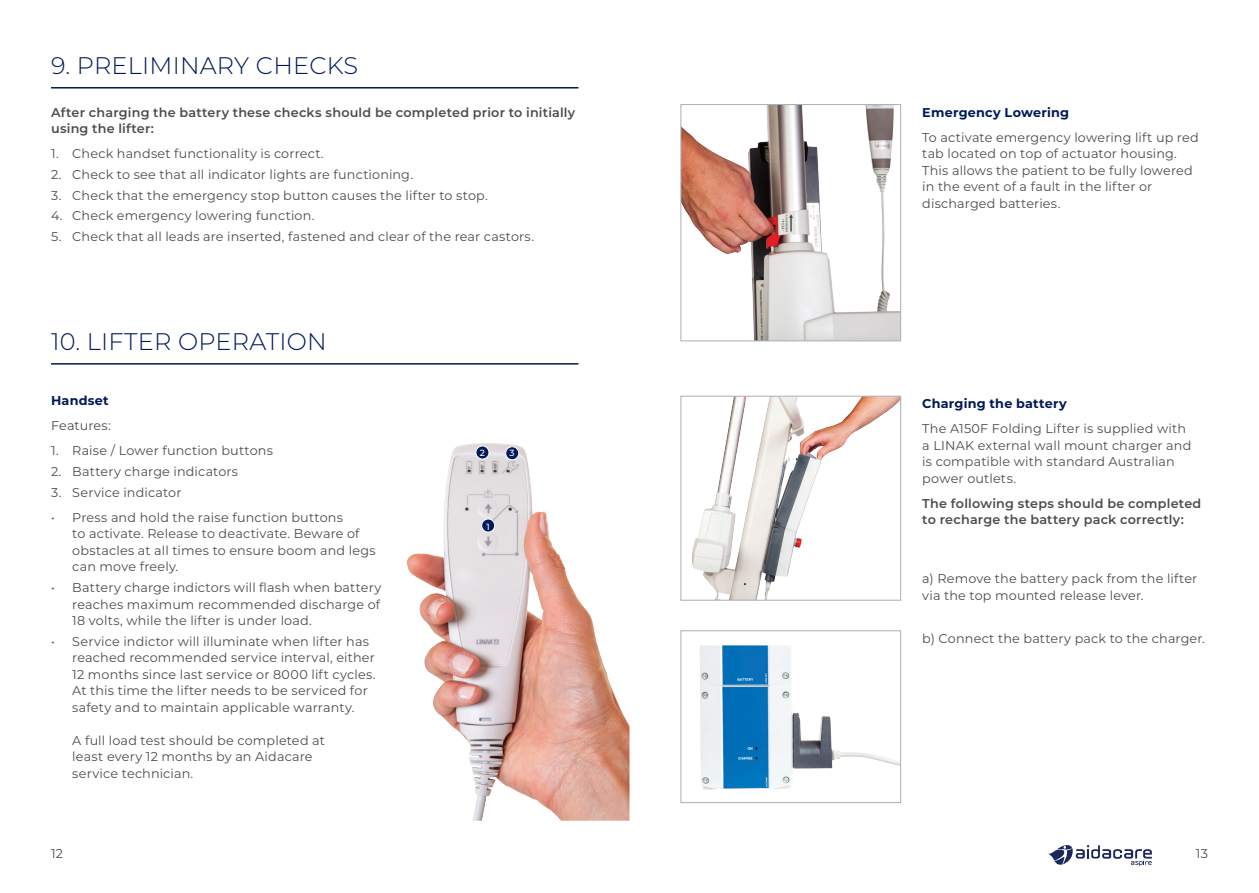
<style>
.page{position:relative;width:1259px;height:893px;background:#fff}
.page>*{position:absolute;margin:0;border:0;box-sizing:border-box;transform-origin:0 0}
.t1{font:300 24px "Montserrat";letter-spacing:.01em;color:#011958}
.t2{font:12.75px/16.5px "Montserrat";letter-spacing:.015em;color:#4b4c4d}
.t3{font:600 12.75px/16.5px "Montserrat";letter-spacing:.015em;color:#4b4c4d}
.t4{font:700 12.75px "Montserrat";letter-spacing:.015em;color:#011958}
.t5{font:500 9px "Montserrat";color:#fff}
</style>
<div class="page">
<svg style="left:1048px;top:845px;width:103px;height:21px"></svg>
<hr style="left:51px;top:363px;width:527px;height:2px;background:#011958">
<hr style="left:51px;top:87px;width:527px;height:2px;background:#011958">
<img style="left:407px;top:444px;width:222px;height:377px">
<img style="left:682px;top:106px;width:217px;height:233px">
<div style="left:680px;top:104px;width:221px;height:237px;border:1px solid #a7aeb9"></div>
<img style="left:706px;top:398px;width:156px;height:171px">
<div style="left:680px;top:396px;width:221px;height:205px;border:1px solid #a7aeb9"></div>
<img style="left:700px;top:645px;width:199px;height:145px">
<div style="left:680px;top:630px;width:221px;height:173px;border:1px solid #a7aeb9"></div>
<div style="left:476px;top:446px;width:13px;height:13px;background:#011958;border-radius:50%"></div>
<div style="left:476px;top:446px;width:13px;height:13px;border:1px solid #fff;border-radius:50%"></div>
<div style="left:481px;top:519px;width:14px;height:13px;background:#011958;border-radius:50%"></div>
<div style="left:481px;top:519px;width:14px;height:13px;border:1px solid #fff;border-radius:50%"></div>
<div style="left:506px;top:447px;width:13px;height:13px;background:#011958;border-radius:50%"></div>
<div style="left:505px;top:446px;width:14px;height:14px;border:1px solid #fff;border-radius:50%"></div>
<h1 class="t1" style="left:51px;top:49px;width:309px">9. PRELIMINARY CHECKS</h1>
<p class="t3" style="left:51px;top:103px;width:526px">After charging the battery these checks should be completed prior to initially using the lifter:</p>
<p class="t2" style="left:51px;top:145px;width:274px">1. Check handset functionality is correct.</p>
<p class="t2" style="left:51px;top:166px;width:363px">2. Check to see that all indicator lights are functioning.</p>
<p class="t2" style="left:51px;top:186px;width:438px">3. Check that the emergency stop button causes the lifter to stop.</p>
<p class="t2" style="left:51px;top:207px;width:265px">4. Check emergency lowering function.</p>
<p class="t2" style="left:51px;top:228px;width:484px">5. Check that all leads are inserted, fastened and clear of the rear castors.</p>
<h1 class="t1" style="left:51px;top:325px;width:277px">10. LIFTER OPERATION</h1>
<p class="t4" style="left:51px;top:391px;width:59px">Handset</p>
<p class="t2" style="left:51px;top:417px;width:61px">Features:</p>
<p class="t2" style="left:51px;top:442px;width:223px">1. Raise / Lower function buttons</p>
<p class="t2" style="left:51px;top:463px;width:189px">2. Battery charge indicators</p>
<p class="t2" style="left:51px;top:483px;width:132px">3. Service indicator</p>
<p class="t2" style="left:72px;top:508px;width:305px;text-indent:-21px">• Press and hold the raise function buttons<br>to activate. Release to deactivate. Beware of obstacles at all times to ensure boom and legs can move freely.</p>
<p class="t2" style="left:72px;top:579px;width:310px;text-align:justify;text-indent:-21px">• Battery charge indictors will flash when battery reaches maximum recommended discharge of 18 volts, while the lifter is under load.</p>
<p class="t2" style="left:72px;top:632px;width:305px;text-indent:-21px">• Service indictor will illuminate when lifter has reached recommended service interval, either 12 months since last service or 8000 lift cycles.<br>At this time the lifter needs to be serviced for safety and to maintain applicable warranty.</p>
<p class="t2" style="left:72px;top:731px;width:254px">A full load test should be completed at least every 12 months by an Aidacare service technician.</p>
<p class="t5" style="left:480px;top:447px;width:7px">2</p>
<p class="t5" style="left:509px;top:447px;width:7px">3</p>
<p class="t5" style="left:486px;top:520px;width:5px">1</p>
<p class="t4" style="left:922px;top:103px;width:148px">Emergency Lowering</p>
<p class="t2" style="left:922px;top:128px;width:278px">To activate emergency lowering lift up red tab located on top of actuator housing.<br>This allows the patient to be fully lowered in the event of a fault in the lifter or discharged batteries.</p>
<p class="t4" style="left:922px;top:394px;width:146px">Charging the battery</p>
<p class="t2" style="left:922px;top:420px;width:270px">The A150F Folding Lifter is supplied with a LINAK external wall mount charger and is compatible with standard Australian power outlets.</p>
<p class="t3" style="left:922px;top:494px;width:280px">The following steps should be completed to recharge the battery pack correctly:</p>
<p class="t2" style="left:922px;top:570px;width:276px">a) Remove the battery pack from the lifter via the top mounted release lever.</p>
<p class="t2" style="left:922px;top:629px;width:284px">b) Connect the battery pack to the charger.</p>
<p class="t2" style="left:51px;top:845px;width:13px">12</p>
<p class="t2" style="left:1196px;top:845px;width:13px">13</p>
</div>
